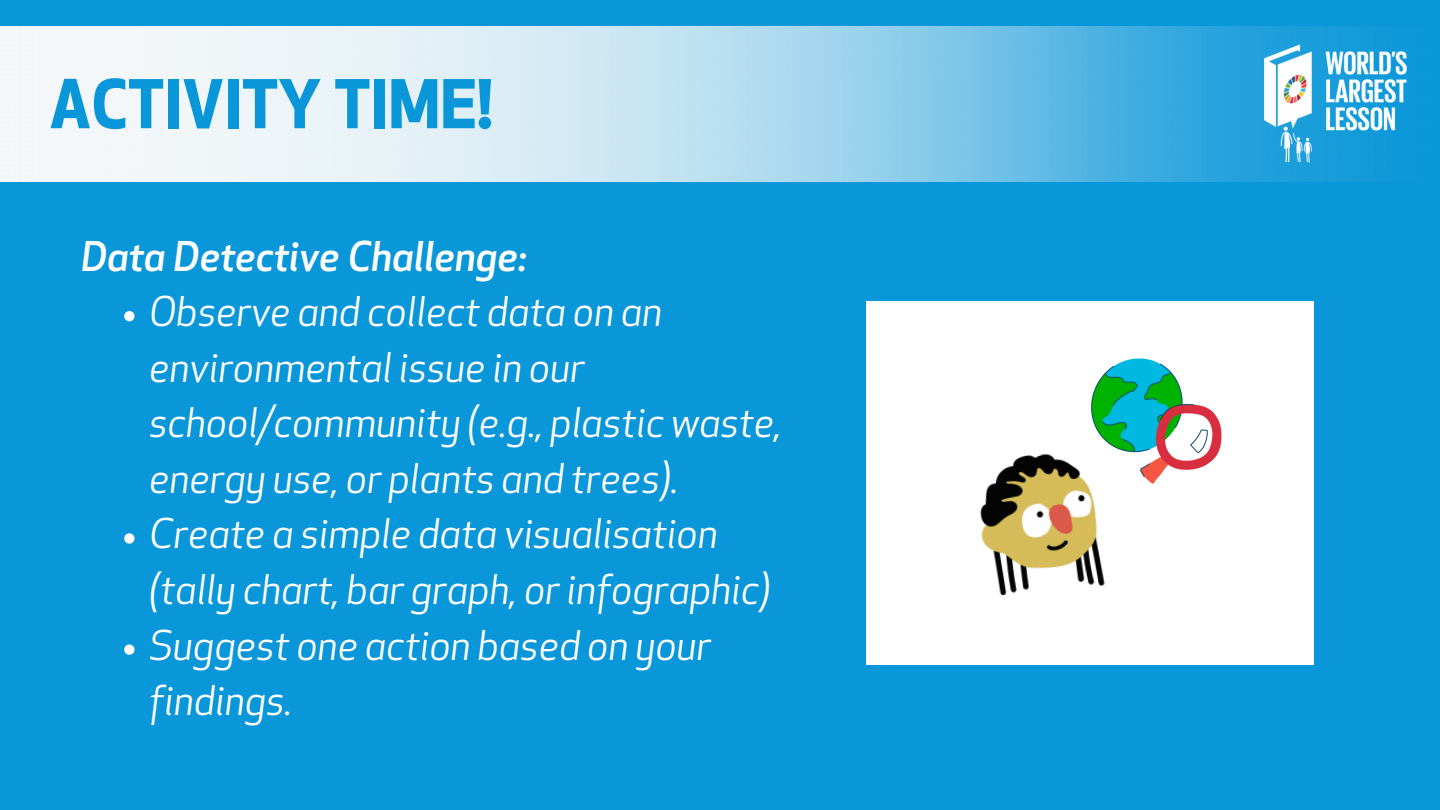
<style>
.page{position:relative;width:1440px;height:810px;background:#0a97d9}
.page>*{position:absolute;margin:0;border:0;box-sizing:border-box;transform-origin:0 0}
.t1{font:700 65.5px "Apex New";color:#0a97d9}
.t2{font:italic 40px/55.6px "Apex New";color:#fff}
.t3{font:italic 500 40px "Apex New";color:#fff}
</style>
<div class="page">
<img style="left:0;top:27px;width:1407px;height:154px">
<svg style="left:124px;top:311px;width:11px;height:10px"></svg>
<svg style="left:124px;top:533px;width:11px;height:11px"></svg>
<svg style="left:124px;top:644px;width:11px;height:11px"></svg>
<div style="left:866px;top:301px;width:448px;height:364px;background:#fff"></div>
<img style="left:980px;top:453px;width:125px;height:143px">
<img style="left:1080px;top:358px;width:99px;height:103px">
<img style="left:1120px;top:384px;width:102px;height:100px">
<p class="t1" style="left:49px;top:79px;width:445px">ACTIVITY TIME!</p>
<p class="t3" style="left:81px;top:241px;width:447px">Data Detective Challenge:</p>
<h1 class="t2" style="left:149px;top:288px;width:634px">Observe and collect data on an environmental issue in our school/community (e.g., plastic waste, energy use, or plants and trees).</h1>
<h2 class="t2" style="left:149px;top:511px;width:623px">Create a simple data visualisation (tally chart, bar graph, or infographic)</h2>
<p class="t2" style="left:149px;top:622px;width:564px">Suggest one action based on your findings.</p>
</div>
